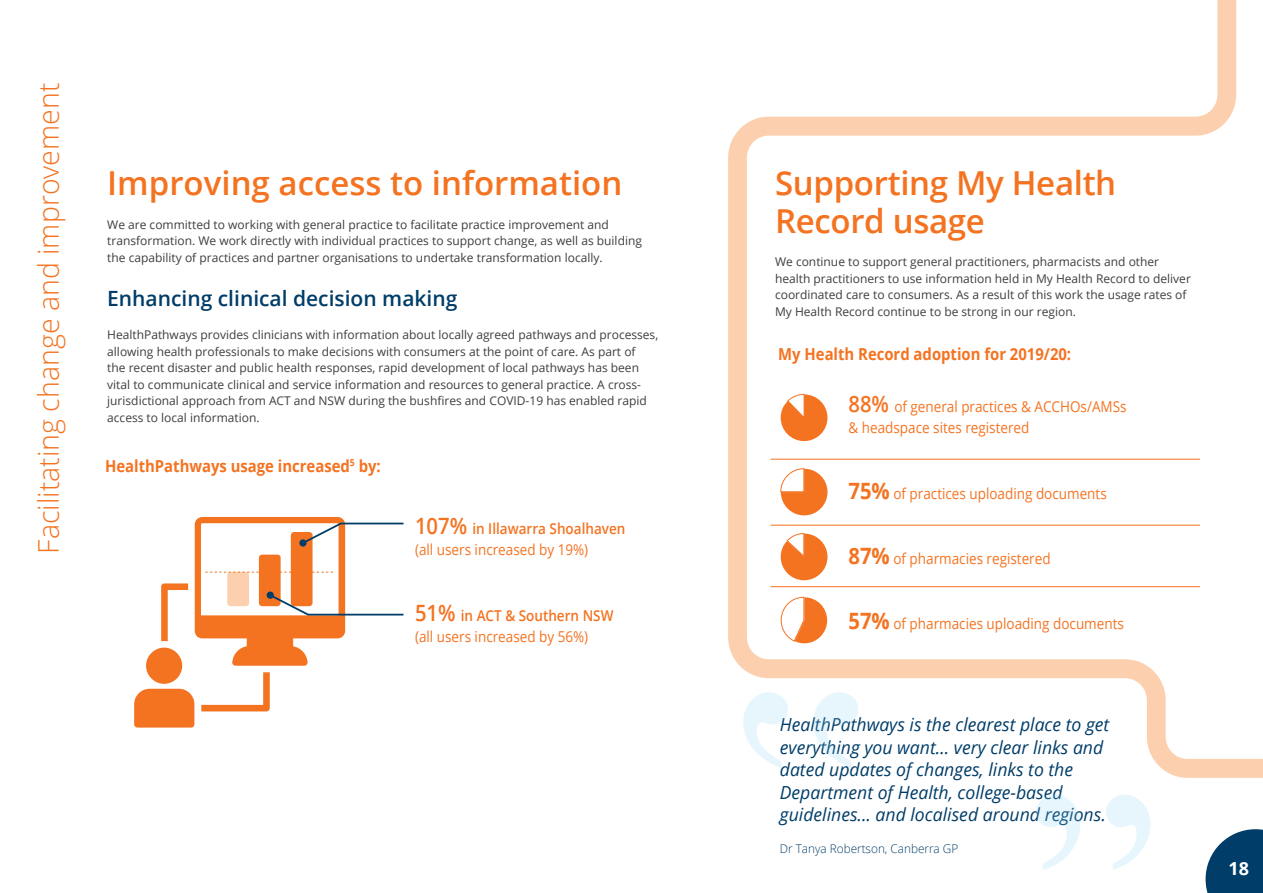
<style>
.page{position:relative;width:1263px;height:893px;background:#fff}
.page>*{position:absolute;margin:0;border:0;box-sizing:border-box;transform-origin:0 0}
.t1{font:300px "Times New Roman";color:#89d6f7}
.Level_2{font:600 33px/37.5px "Open Sans";letter-spacing:-.01em;color:#f47321}
.body{font:600 33px "Open Sans";color:#f47321}
.Heading{font:300 28.5px "Open Sans";color:#f47321}
.Level_3{font:600 21px "Open Sans";color:#003d69}
.Heading-2{font:italic 18px/22.5px "Open Sans";color:#003d69}
.t2{font:700 18px "Open Sans";color:#fff}
.Heading_1_new{font:700 16.5px "Open Sans";color:#f47321;scale:.9 1}
.Heading_1_new-2{font:15px/21px "Open Sans";color:#f47321;scale:.9 1}
.body-2{font:12px/16.5px "Open Sans";color:#3e3e3f}
.Heading-3{font:300 12px "Open Sans";color:#003d69}
.s1{font-weight:600;font-size:22.5px}
.s2{font-weight:600}
.s3{font-weight:700;font-size:22.5px}
</style>
<div class="page">
<svg style="left:728px;top:0;width:535px;height:778px"></svg>
<svg style="left:781px;top:394px;width:46px;height:47px"></svg>
<svg style="left:781px;top:468px;width:46px;height:47px"></svg>
<svg style="left:781px;top:533px;width:46px;height:47px"></svg>
<svg style="left:778px;top:597px;width:49px;height:46px"></svg>
<hr style="left:770px;top:459px;width:430px;height:1px;background:#f47321">
<hr style="left:770px;top:525px;width:430px;height:1px;background:#f47321">
<hr style="left:770px;top:586px;width:430px;height:1px;background:#f47321">
<div style="left:146px;top:648px;width:36px;height:36px;background:#f47321;border-radius:50%"></div>
<svg style="left:134px;top:689px;width:60px;height:39px;background:#f47a2c"></svg>
<svg style="left:161px;top:583px;width:27px;height:58px"></svg>
<svg style="left:201px;top:672px;width:69px;height:39px"></svg>
<svg style="left:195px;top:517px;width:209px;height:149px"></svg>
<div style="left:267px;top:592px;width:7px;height:7px;background:#003d69;border-radius:50%"></div>
<svg style="left:1205px;top:829px;width:58px;height:64px;background:#295c81"></svg>
<p class="Heading" style="left:29px;top:554px;width:472px;rotate:-90deg">Facilitating change and improvement</p>
<p class="body" style="left:107px;top:161px;width:517px">Improving access to information</p>
<p class="body-2" style="left:107px;top:216px;width:536px">We are committed to working with general practice to facilitate practice improvement and transformation. We work directly with individual practices to support change, as well as building the capability of practices and partner organisations to undertake transformation locally.</p>
<p class="Level_3" style="left:107px;top:284px;width:352px">Enhancing clinical decision making</p>
<p class="body-2" style="left:107px;top:326px;width:552px">HealthPathways provides clinicians with information about locally agreed pathways and processes, allowing health professionals to make decisions with consumers at the point of care. As part of<br>the recent disaster and public health responses, rapid development of local pathways has been vital to communicate clinical and service information and resources to general practice. A cross&shy;jurisdictional approach from ACT and NSW during the bushfires and COVID-19 has enabled rapid access to local information.</p>
<p class="Heading_1_new" style="left:105px;top:454px;width:308px">HealthPathways usage increased<sup>5</sup> by:</p>
<p class="Heading_1_new-2" style="left:415px;top:518px;width:235px"><span class="s1">107%</span> <span class="s2">in Illawarra Shoalhaven </span>(all users increased by 19%)</p>
<p class="Heading_1_new-2" style="left:415px;top:604px;width:222px"><span class="s1">51%</span> <span class="s2">in ACT &amp; Southern NSW </span>(all users increased by 56%)</p>
<p class="Level_2" style="left:775px;top:164px;width:343px">Supporting My Health<br>Record usage</p>
<p class="body-2" style="left:775px;top:253px;width:417px">We continue to support general practitioners, pharmacists and other health practitioners to use information held in My Health Record to deliver coordinated care to consumers. As a result of this work the usage rates of My Health Record continue to be strong in our region.</p>
<p class="Heading_1_new" style="left:778px;top:342px;width:327px">My Health Record adoption for 2019/20:</p>
<p class="Heading_1_new-2" style="left:848px;top:396px;width:310px"><span class="s1">88%</span> of general practices &amp; ACCHOs/AMSs &amp; headspace sites registered</p>
<p class="Heading_1_new-2" style="left:848px;top:482px;width:288px"><span class="s3">75%</span> of practices uploading documents</p>
<p class="Heading_1_new-2" style="left:848px;top:548px;width:226px"><span class="s3">87%</span> of pharmacies registered</p>
<p class="Heading_1_new-2" style="left:848px;top:613px;width:308px"><span class="s3">57%</span> of pharmacies uploading documents</p>
<h1 class="t1" style="left:733px;top:593px;width:135px">‟</h1>
<p class="Heading-2" style="left:780px;top:713px;width:331px">HealthPathways is the clearest place to get everything you want… very clear links and dated updates of changes, links to the Department of Health, college-based guidelines... and localised around regions.</p>
<p class="Heading-3" style="left:780px;top:841px;width:180px">Dr Tanya Robertson, Canberra GP</p>
<h1 class="t1" style="left:1026px;top:696px;width:135px">”</h1>
<h3 class="t2" style="left:1228px;top:856px;width:22px">18</h3>
</div>
